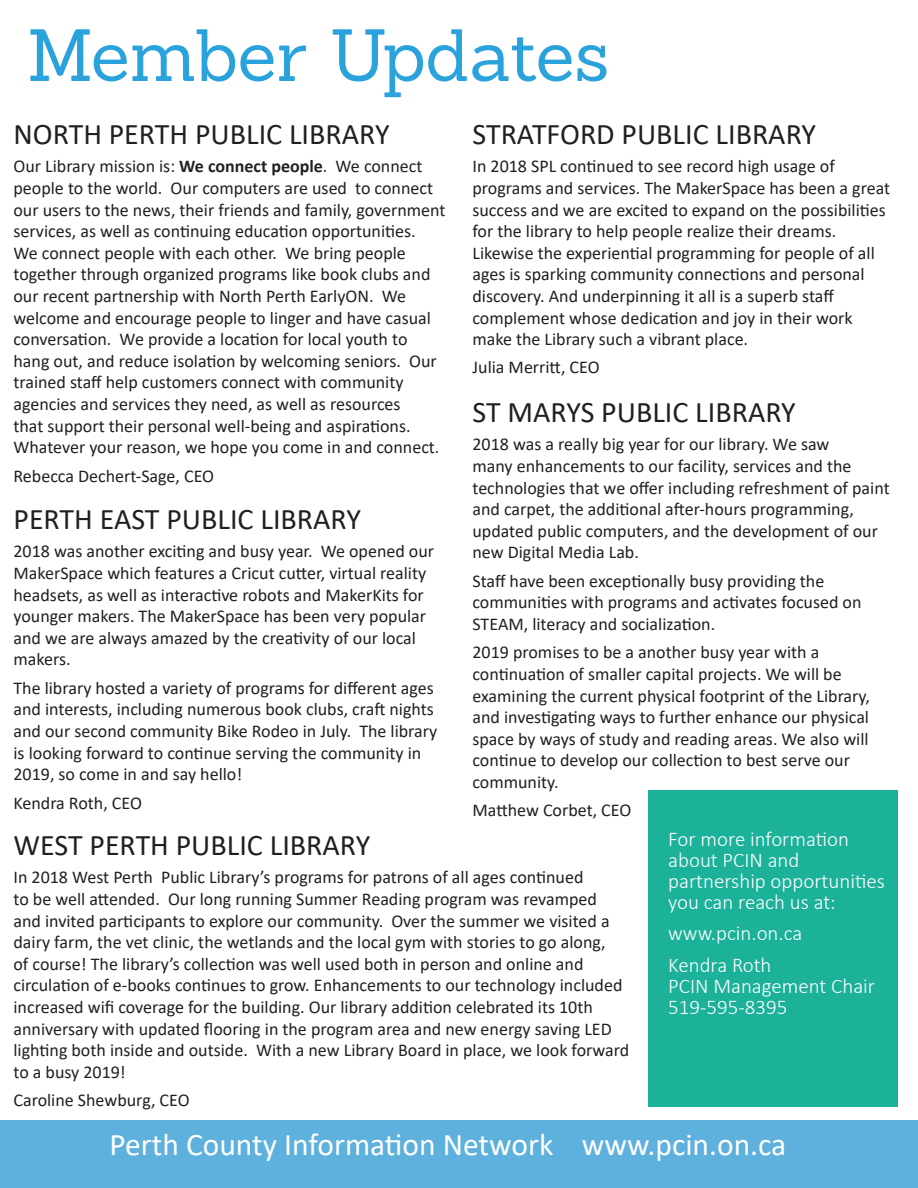
<style>
.page{position:relative;width:918px;height:1188px;background:#fff}
.page>*{position:absolute;margin:0;border:0;box-sizing:border-box;transform-origin:0 0}
.t1{font:72px "Sanchez";letter-spacing:-.005em;color:#2aa2db}
.t2{font:31.5px "Calibri";color:#fff}
.t3{font:30px "Calibri";color:#231f20}
.t4{font:300 21px/21px "Calibri";color:#fff}
.t5{font:18px/21.6px "Calibri";color:#231f20}
.s1{font-weight:700}
</style>
<div class="page">
<div style="left:0;top:1120px;width:918px;height:68px;background:#5eb0dd"></div>
<div style="left:648px;top:791px;width:250px;height:316px;background:#1cb199"></div>
<p class="t1" style="left:27px;top:9px;width:584px">Member Updates</p>
<p class="t3" style="left:472px;top:113px;width:345px">STRATFORD PUBLIC LIBRARY</p>
<p class="t5" style="left:472px;top:155px;width:419px">In 2018 SPL continued to see record high usage of programs and services. The MakerSpace has been a great success and we are excited to expand on the possibilities for the library to help people realize their dreams.<br>Likewise the experiential programming for people of all ages is sparking community connections and personal discovery. And underpinning it all is a superb staff complement whose dedication and joy in their work make the Library such a vibrant place.</p>
<p class="t5" style="left:472px;top:356px;width:129px">Julia Merritt, CEO</p>
<p class="t3" style="left:14px;top:113px;width:378px">NORTH PERTH PUBLIC LIBRARY</p>
<p class="t5" style="left:14px;top:155px;width:433px">Our Library mission is: <span class="s1">We connect people</span>. We connect people to the world. Our computers are used to connect our users to the news, their friends and family, government services, as well as continuing education opportunities.<br>We connect people with each other. We bring people together through organized programs like book clubs and our recent partnership with North Perth EarlyON. We welcome and encourage people to linger and have casual conversation. We provide a location for local youth to hang out, and reduce isolation by welcoming seniors. Our trained staff help customers connect with community agencies and services they need, as well as resources<br>that support their personal well-being and aspirations.<br>Whatever your reason, we hope you come in and connect.</p>
<p class="t5" style="left:14px;top:464px;width:202px">Rebecca Dechert-Sage, CEO</p>
<p class="t3" style="left:472px;top:391px;width:325px">ST MARYS PUBLIC LIBRARY</p>
<p class="t5" style="left:472px;top:433px;width:419px">2018 was a really big year for our library. We saw<br>many enhancements to our facility, services and the technologies that we offer including refreshment of paint and carpet, the additional after-hours programming, updated public computers, and the development of our new Digital Media Lab.</p>
<p class="t5" style="left:472px;top:570px;width:391px">Staff have been exceptionally busy providing the communities with programs and activates focused on<br>STEAM, literacy and socialization.</p>
<p class="t5" style="left:472px;top:641px;width:399px">2019 promises to be a another busy year with a continuation of smaller capital projects. We will be examining the current physical footprint of the Library, and investigating ways to further enhance our physical space by ways of study and reading areas. We also will continue to develop our collection to best serve our community.</p>
<p class="t5" style="left:472px;top:799px;width:160px">Matthew Corbet, CEO</p>
<p class="t3" style="left:14px;top:498px;width:349px">PERTH EAST PUBLIC LIBRARY</p>
<p class="t5" style="left:14px;top:540px;width:422px">2018 was another exciting and busy year. We opened our MakerSpace which features a Cricut cutter, virtual reality headsets, as well as interactive robots and MakerKits for younger makers. The MakerSpace has been very popular and we are always amazed by the creativity of our local makers.</p>
<p class="t5" style="left:14px;top:677px;width:425px">The library hosted a variety of programs for different ages and interests, including numerous book clubs, craft nights and our second community Bike Rodeo in July. The library is looking forward to continue serving the community in 2019, so come in and say hello!</p>
<p class="t5" style="left:14px;top:791px;width:130px">Kendra Roth, CEO</p>
<p class="t3" style="left:14px;top:824px;width:358px">WEST PERTH PUBLIC LIBRARY</p>
<p class="t5" style="left:14px;top:866px;width:617px">In 2018 West Perth Public Library’s programs for patrons of all ages continued<br>to be well attended. Our long running Summer Reading program was revamped<br>and invited participants to explore our community. Over the summer we visited a dairy farm, the vet clinic, the wetlands and the local gym with stories to go along,<br>of course! The library’s collection was well used both in person and online and circulation of e-books continues to grow. Enhancements to our technology included increased wifi coverage for the building. Our library addition celebrated its 10th anniversary with updated flooring in the program area and new energy saving LED lighting both inside and outside. With a new Library Board in place, we look forward to a busy 2019!</p>
<p class="t5" style="left:14px;top:1089px;width:178px">Caroline Shewburg, CEO</p>
<p class="t4" style="left:668px;top:828px;width:218px">For more information about PCIN and partnership opportunities you can reach us at:</p>
<p class="t4" style="left:668px;top:923px;width:136px">www.pcin.on.ca</p>
<p class="t4" style="left:668px;top:954px;width:208px">Kendra Roth<br>PCIN Management Chair<br>519-595-8395</p>
<p class="t2" style="left:110px;top:1122px;width:678px">Perth County Information Network www.pcin.on.ca</p>
</div>
